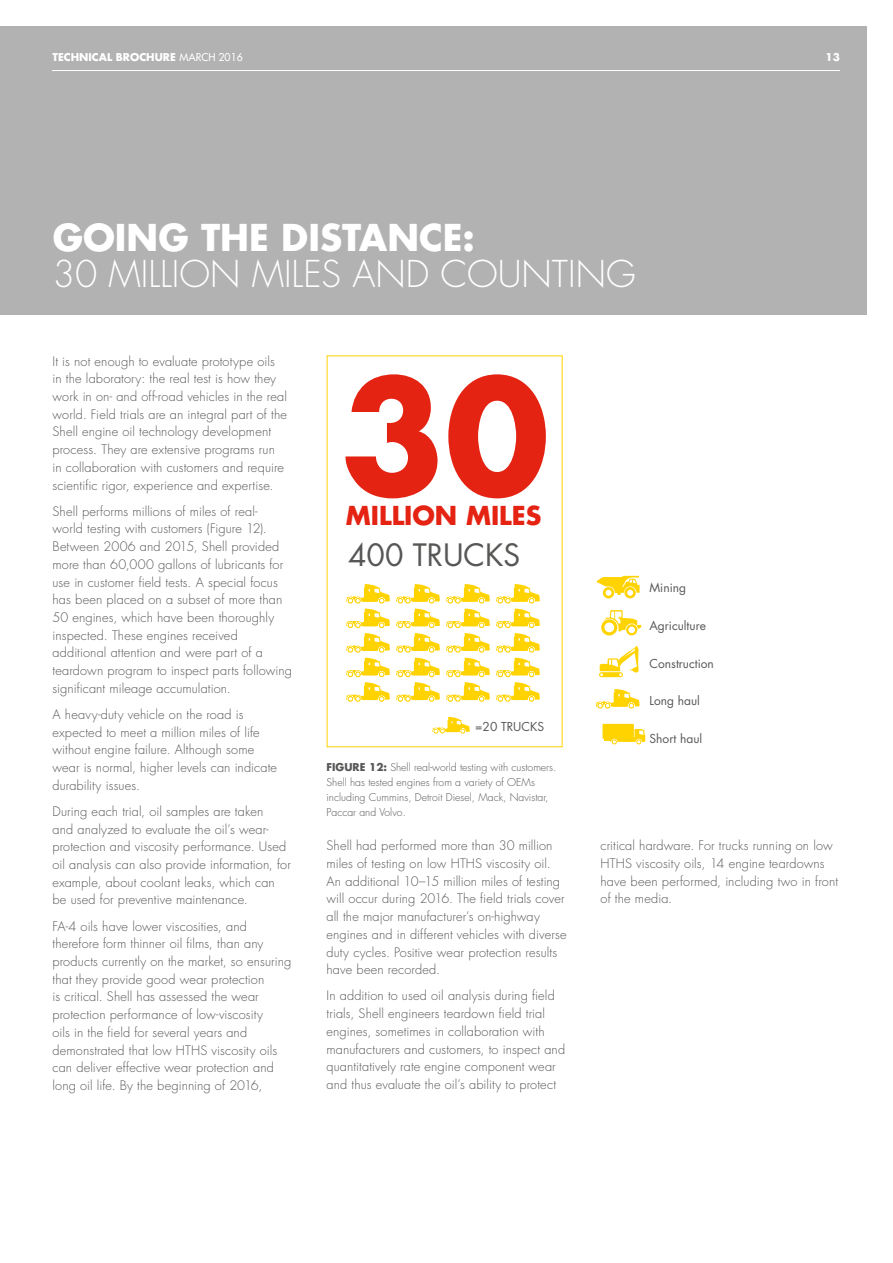
<style>
.page{position:relative;width:893px;height:1263px;background:#fff}
.page>*{position:absolute;margin:0;border:0;box-sizing:border-box;transform-origin:0 0}
.t1{font:700 152.4px "Futura Std";color:#e42313}
.t2{font:300 36px "Futura Std";color:#fff}
.t3{font:700 36px "Futura Std";color:#fff}
.t4{font:30px "Futura Std";color:#575756}
.t5{font:700 25.35px "Futura Std";color:#e42313}
.t6{font:300 12.75px/17.7px "Futura Std";letter-spacing:.01em;color:#575756}
.t7{font:12px "Futura Std";color:#575756}
.t8{font:300 10.5px/15px "Futura Std";color:#575756}
.t9{font:700 10.5px "Futura Std";color:#fff}
.s1{font-weight:500}
.s2{font-weight:700}
</style>
<div class="page">
<div style="left:0;top:26px;width:866px;height:289px;background:#b3b2b2"></div>
<hr style="left:52px;top:70px;width:788px;height:1px;background:#fff">
<svg style="left:596px;top:689px;width:44px;height:19px"></svg>
<svg style="left:346px;top:584px;width:44px;height:118px"></svg>
<svg style="left:396px;top:584px;width:44px;height:118px"></svg>
<svg style="left:446px;top:584px;width:44px;height:118px"></svg>
<svg style="left:496px;top:584px;width:44px;height:118px"></svg>
<svg style="left:432px;top:717px;width:38px;height:17px"></svg>
<svg style="left:599px;top:646px;width:40px;height:31px"></svg>
<svg style="left:601px;top:610px;width:40px;height:26px"></svg>
<svg style="left:597px;top:576px;width:43px;height:22px"></svg>
<svg style="left:602px;top:724px;width:43px;height:20px"></svg>
<p class="t9" style="left:53px;top:50px;width:192px">TECHNICAL BROCHURE <span class="s1">MARCH 2016</span></p>
<p class="t9" style="left:826px;top:50px;width:16px">13</p>
<h2 class="t3" style="left:53px;top:214px;width:424px">GOING THE DISTANCE:</h2>
<h2 class="t2" style="left:53px;top:252px;width:584px">30 MILLION MILES AND COUNTING</h2>
<p class="t6" style="left:53px;top:352px;width:236px">It is not enough to evaluate prototype oils in the laboratory: the real test is how they work in on- and off-road vehicles in the real world. Field trials are an integral part of the Shell engine oil technology development process. They are extensive programs run in collaboration with customers and require scientific rigor, experience and expertise.</p>
<p class="t6" style="left:53px;top:503px;width:241px">Shell performs millions of miles of real-<br>world testing with customers (Figure 12).<br>Between 2006 and 2015, Shell provided more than 60,000 gallons of lubricants for use in customer field tests. A special focus has been placed on a subset of more than 50 engines, which have been thoroughly inspected. These engines received additional attention and were part of a teardown program to inspect parts following significant mileage accumulation.</p>
<p class="t6" style="left:53px;top:706px;width:226px">A heavy-duty vehicle on the road is expected to meet a million miles of life without engine failure. Although some wear is normal, higher levels can indicate durability issues.</p>
<p class="t6" style="left:53px;top:803px;width:240px">During each trial, oil samples are taken<br>and analyzed to evaluate the oil’s wear&shy;protection and viscosity performance. Used oil analysis can also provide information, for example, about coolant leaks, which can be used for preventive maintenance.</p>
<p class="t6" style="left:53px;top:917px;width:240px">FA-4 oils have lower viscosities, and therefore form thinner oil films, than any products currently on the market, so ensuring that they provide good wear protection<br>is critical. Shell has assessed the wear protection performance of low-viscosity<br>oils in the field for several years and demonstrated that low HTHS viscosity oils can deliver effective wear protection and long oil life. By the beginning of 2016,</p>
<h1 class="t1" style="left:340px;top:335px;width:210px">30</h1>
<h3 class="t5" style="left:346px;top:498px;width:197px">MILLION MILES</h3>
<h3 class="t4" style="left:348px;top:536px;width:174px">400 TRUCKS</h3>
<p class="t7" style="left:475px;top:719px;width:70px">=20 TRUCKS</p>
<p class="t8" style="left:326px;top:760px;width:231px"><span class="s2">FIGURE 12:</span> Shell real-world testing with customers.<br>Shell has tested engines from a variety of OEMs including Cummins, Detroit Diesel, Mack, Navistar, Paccar and Volvo.</p>
<p class="t6" style="left:326px;top:837px;width:241px">Shell had performed more than 30 million miles of testing on low HTHS viscosity oil.<br>An additional 10–15 million miles of testing will occur during 2016. The field trials cover all the major manufacturer’s on-highway engines and in different vehicles with diverse duty cycles. Positive wear protection results have been recorded.</p>
<p class="t6" style="left:326px;top:987px;width:240px">In addition to used oil analysis during field trials, Shell engineers teardown field trial engines, sometimes in collaboration with manufacturers and customers, to inspect and quantitatively rate engine component wear and thus evaluate the oil’s ability to protect</p>
<p class="t7" style="left:649px;top:580px;width:38px">Mining</p>
<p class="t7" style="left:649px;top:618px;width:58px">Agriculture</p>
<p class="t7" style="left:649px;top:655px;width:66px">Construction</p>
<p class="t7" style="left:649px;top:693px;width:52px">Long haul</p>
<p class="t7" style="left:649px;top:731px;width:54px">Short haul</p>
<p class="t6" style="left:600px;top:837px;width:239px">critical hardware. For trucks running on low HTHS viscosity oils, 14 engine teardowns have been performed, including two in front of the media.</p>
</div>
